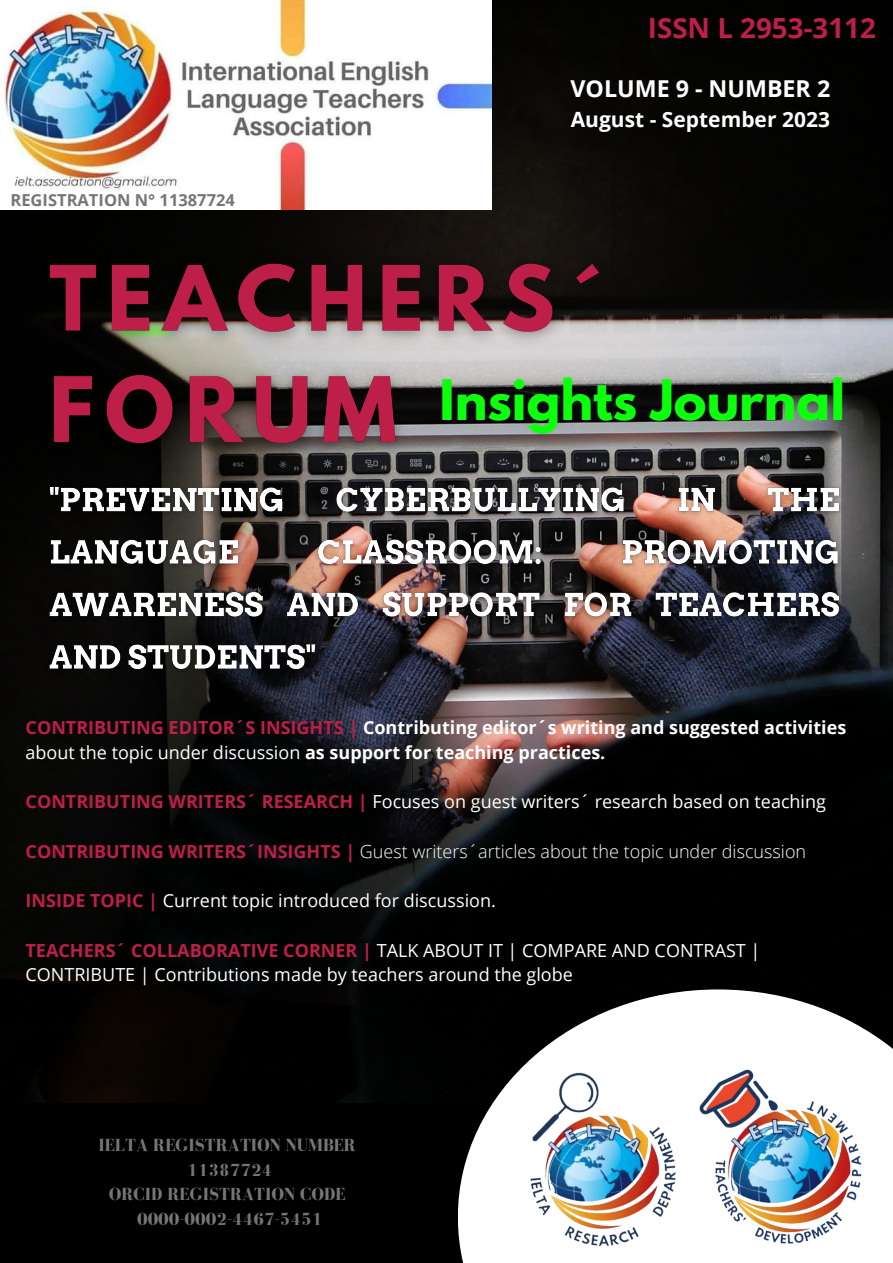
<style>
.page{position:relative;width:893px;height:1263px;background:#fff}
.page>*{position:absolute;margin:0;border:0;box-sizing:border-box;transform-origin:0 0}
.t1{font:700 49.5px "League Spartan";color:#0dff0d}
.t2{font:700 27.75px "Open Sans";color:#bd1f48}
.t3{font:700 23.25px "Open Sans";color:#fff}
.t4{font:700 21px "Open Sans";color:#fff}
.t5{font:18px/24.8px "Open Sans";color:#fff}
.t6{font:700 18px/24.8px "Open Sans";color:#fff}
.t7{font:300 18px "Open Sans";color:#fff}
.t8{font:700 18px "Bodoni FLF";color:#797576}
.t9{font:700 16.5px "Open Sans";color:#797576}
.s1{color:#bd1f48}
.s2{font-weight:400}
.s3{font-weight:700;color:#bd1f48}
.s4{color:#000}
</style>
<div class="page">
<img style="left:0;top:0;width:893px;height:1103px">
<div style="left:0;top:1103px;width:893px;height:160px;background:#000"></div>
<img style="left:0;top:0;width:491px;height:210px">
<svg style="left:458px;top:989px;width:435px;height:274px"></svg>
<img style="left:509px;top:1069px;width:182px;height:187px">
<img style="left:691px;top:1069px;width:189px;height:187px">
<img style="left:30px;top:244px;width:610px;height:248px">
<img style="left:42px;top:474px;width:805px;height:268px">
<p class="t2" style="left:648px;top:8px;width:230px">ISSN L 2953-3112</p>
<p class="t9" style="left:11px;top:188px;width:226px">REGISTRATION N° 11387724</p>
<p class="t3" style="left:570px;top:72px;width:261px">VOLUME 9 - NUMBER 2</p>
<p class="t4" style="left:571px;top:105px;width:261px">August - September 2023</p>
<p class="t1" style="left:439px;top:375px;width:407px">Insights Journal</p>
<p class="t6" style="left:26px;top:714px;width:822px"><span class="s1">CONTRIBUTING EDITOR´S INSIGHTS |</span> Contributing editor´s writing and suggested activities <span class="s2">about the topic under discussion</span> as support for teaching practices.</p>
<p class="t5" style="left:26px;top:789px;width:842px"><span class="s3">CONTRIBUTING WRITERS´ RESEARCH |</span> Focuses on guest writers´ research based on teaching <span class="s4">Engl</span></p>
<p class="t7" style="left:26px;top:838px;width:782px"><span class="s3">CONTRIBUTING WRITERS´INSIGHTS |</span> Guest writers´articles about the topic under discussion</p>
<p class="t5" style="left:26px;top:888px;width:472px"><span class="s3">INSIDE TOPIC |</span> Current topic introduced for discussion.</p>
<p class="t5" style="left:26px;top:937px;width:736px"><span class="s3">TEACHERS´ COLLABORATIVE CORNER |</span> TALK ABOUT IT | COMPARE AND CONTRAST |<br>CONTRIBUTE | Contributions made by teachers around the globe</p>
<p class="t8" style="left:98px;top:1135px;width:259px">IELTA REGISTRATION NUMBER</p>
<p class="t8" style="left:187px;top:1160px;width:87px">11387724</p>
<p class="t8" style="left:109px;top:1184px;width:238px">ORCID REGISTRATION CODE</p>
<p class="t8" style="left:137px;top:1209px;width:187px">0000-0002-4467-5451</p>
</div>
